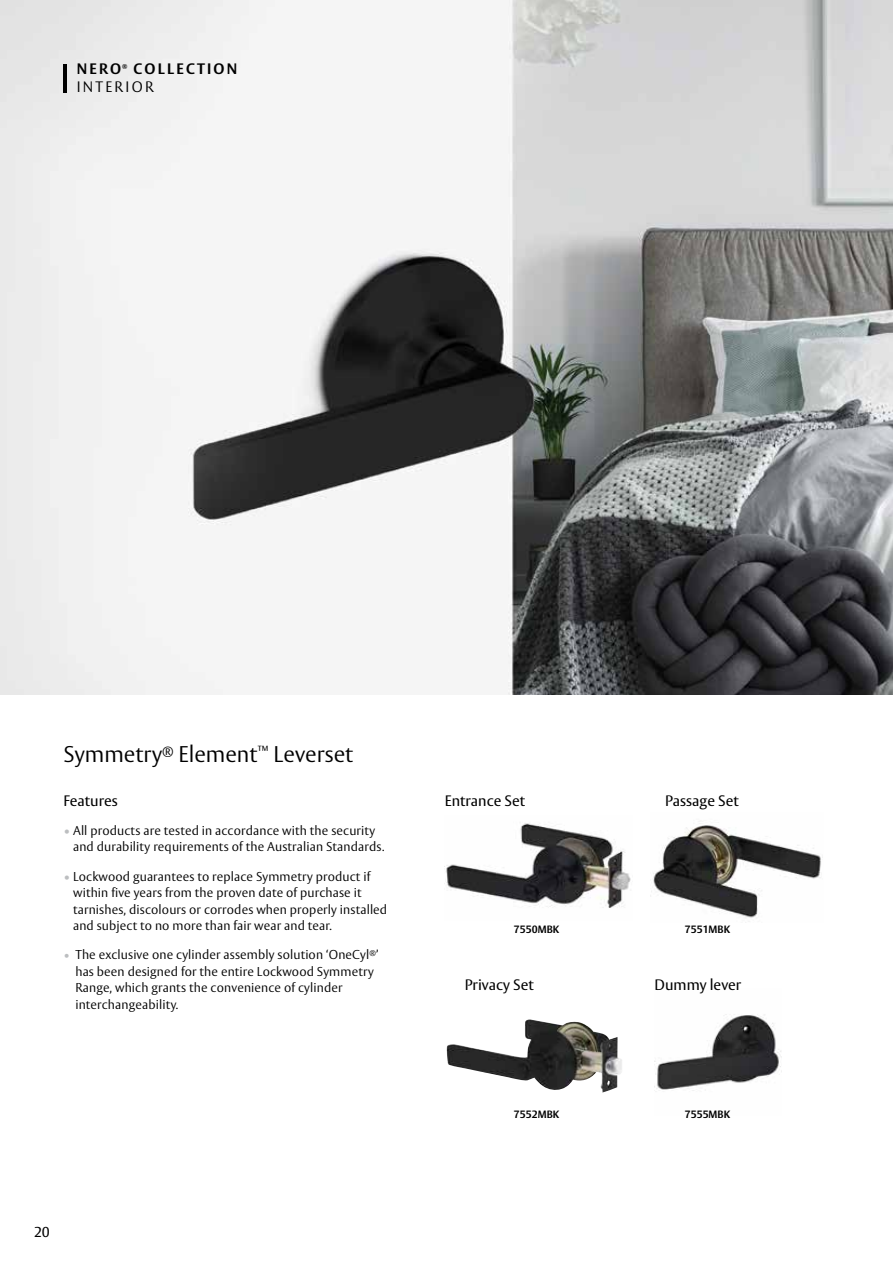
<style>
.page{position:relative;width:893px;height:1263px;background:#fff}
.page>*{position:absolute;margin:0;border:0;box-sizing:border-box;transform-origin:0 0}
.t1{font:300 22.5px "ASSA Vesta";color:#000}
.t2{font:15px "ASSA Vesta";color:#000}
.t3{font:700 15px "ASSA Vesta";letter-spacing:.15em;color:#000}
.t4{font:300 15px "ASSA Vesta";letter-spacing:.15em;color:#000}
.t5{font:14.25px "ASSA Vesta";color:#000}
.t6{font:300 12.75px/16.5px "ASSA Vesta";letter-spacing:.01em;color:#000}
.t7{font:700 10.5px "ASSA Vesta";color:#000}
.t8{font:700 6.15px "ASSA Vesta";color:#000}
.s1{font-size:13.5px;color:#bcbec0}
.s2{color:#bcbec0}
</style>
<div class="page">
<img style="left:0;top:0;width:893px;height:695px">
<hr style="left:64px;top:64px;width:3px;height:28px;background:#000">
<img style="left:444px;top:823px;width:187px;height:85px">
<img style="left:446px;top:1019px;width:176px;height:74px">
<img style="left:650px;top:825px;width:173px;height:93px">
<img style="left:655px;top:1014px;width:127px;height:77px">
<p class="t3" style="left:77px;top:60px;width:46px">NERO</p>
<p class="t8" style="left:122px;top:62px;width:7px">®</p>
<p class="t3" style="left:134px;top:60px;width:105px">COLLECTION</p>
<p class="t4" style="left:77px;top:78px;width:78px">INTERIOR</p>
<h1 class="t1" style="left:63px;top:741px;width:291px">Symmetry<sup>®</sup> Element<sup>™</sup> Leverset</h1>
<p class="t2" style="left:63px;top:791px;width:56px">Features</p>
<p class="t6" style="left:73px;top:823px;width:313px;text-indent:-10px"><span class="s1">•</span> All products are tested in accordance with the security and durability requirements of the Australian Standards.</p>
<p class="t6" style="left:73px;top:868px;width:316px;text-indent:-10px"><span class="s1">•</span> Lockwood guarantees to replace Symmetry product if within five years from the proven date of purchase it tarnishes, discolours or corrodes when properly installed and subject to no more than fair wear and tear.</p>
<p class="t6" style="left:75px;top:947px;width:305px;text-indent:-12px"><span class="s2">•</span> The exclusive one cylinder assembly solution ‘OneCyl<sup>®</sup>’ has been designed for the entire Lockwood Symmetry Range, which grants the convenience of cylinder interchangeability.</p>
<p class="t5" style="left:34px;top:1223px;width:17px">20</p>
<p class="t2" style="left:445px;top:791px;width:82px">Entrance Set</p>
<p class="t2" style="left:665px;top:791px;width:75px">Passage Set</p>
<p class="t7" style="left:514px;top:923px;width:47px">7550MBK</p>
<p class="t7" style="left:685px;top:923px;width:47px">7551MBK</p>
<p class="t2" style="left:465px;top:976px;width:70px">Privacy Set</p>
<p class="t2" style="left:655px;top:976px;width:88px">Dummy lever</p>
<p class="t7" style="left:514px;top:1107px;width:47px">7552MBK</p>
<p class="t7" style="left:685px;top:1107px;width:47px">7555MBK</p>
</div>
